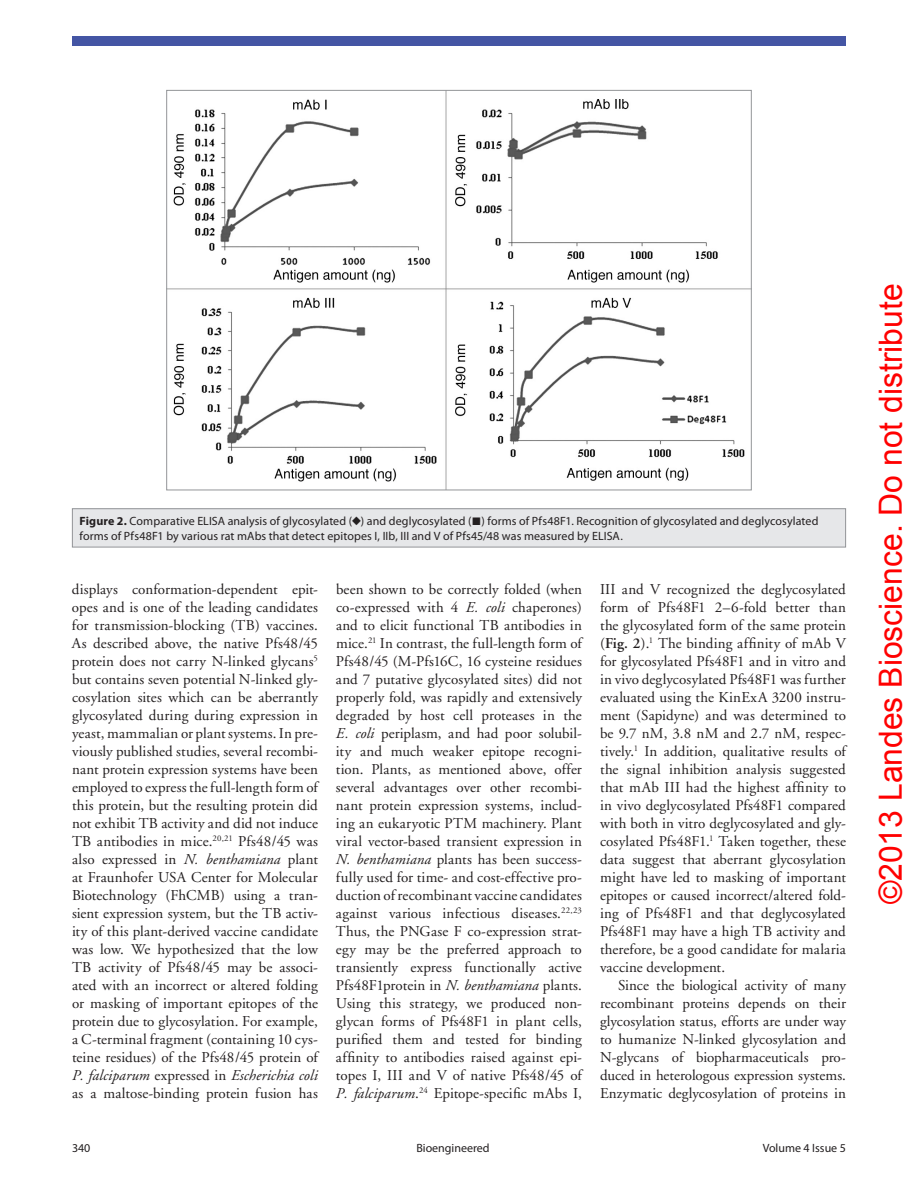
<style>
.page{position:relative;width:918px;height:1188px;background:#fff}
.page>*{position:absolute;margin:0;border:0;box-sizing:border-box;transform-origin:0 0}
.t1{font:31.95px "Arial";color:#f00}
.t2{font:15px/18px "Adobe Garamond";letter-spacing:.005em;color:#231f20;text-align:justify}
.t3{font:12px/15px "Myriad Pro";letter-spacing:.01em;color:#231f20}
.s1{font-weight:700}
.s2{font-style:italic}
.s3{font-weight:600}
</style>
<div class="page">
<div style="left:72px;top:36px;width:774px;height:10px;background:#4455a4"></div>
<div style="left:72px;top:509px;width:774px;height:38px;background:#e6e7e9"></div>
<div style="left:72px;top:508px;width:774px;height:39px;border:1px solid #939598"></div>
<img style="left:168px;top:92px;width:582px;height:396px">
<p class="t3" style="left:80px;top:513px;width:741px"><span class="s1">Figure 2.</span> Comparative ELISA analysis of glycosylated (◆) and deglycosylated (■) forms of Pfs48F1. Recognition of glycosylated and deglycosylated forms of Pfs48F1 by various rat mAbs that detect epitopes I, II b, III and V of Pfs45/48 was measured by ELISA.</p>
<p class="t2" style="left:72px;top:581px;width:248px">displays conformation-dependent epit&shy;opes and is one of the leading candidates for transmission-blocking (TB) vaccines.<br>As described above, the native Pfs48/45 protein does not carry N-linked glycans<sup>5 </sup>but contains seven potential N-linked gly&shy;cosylation sites which can be aberrantly glycosylated during during expression in yeast, mammalian or plant systems. In pre&shy;viously published studies, several recombi&shy;nant protein expression systems have been employed to express the full-length form of this protein, but the resulting protein did not exhibit TB activity and did not induce TB antibodies in mice.<sup>20,21</sup> Pfs48/45 was also expressed in <span class="s2">N. benthamiana</span> plant at Fraunhofer USA Center for Molecular Biotechnology (FhCMB) using a tran&shy;sient expression system, but the TB activ&shy;ity of this plant-derived vaccine candidate was low. We hypothesized that the low TB activity of Pfs48/45 may be associ&shy;ated with an incorrect or altered folding or masking of important epitopes of the protein due to glycosylation. For example, a C-terminal fragment (containing 10 cys&shy;teine residues) of the Pfs48/45 protein of <span class="s2">P. falciparum</span> expressed in <span class="s2">Escherichia coli </span>as a maltose-binding protein fusion has</p>
<p class="t2" style="left:336px;top:581px;width:248px">been shown to be correctly folded (when co-expressed with 4 <span class="s2">E. coli</span> chaperones) and to elicit functional TB antibodies in mice.<sup>21</sup> In contrast, the full-length form of Pfs48/45 (M-Pfs16C, 16 cysteine residues and 7 putative glycosylated sites) did not properly fold, was rapidly and extensively degraded by host cell proteases in the <span class="s2">E. coli</span> periplasm, and had poor solubil&shy;ity and much weaker epitope recogni&shy;tion. Plants, as mentioned above, offer several advantages over other recombi&shy;nant protein expression systems, includ&shy;ing an eukaryotic PTM machinery. Plant viral vector-based transient expression in <span class="s2">N. benthamiana</span> plants has been success&shy;fully used for time- and cost-effective pro&shy;duction of recombinant vaccine candidates against various infectious diseases.<sup>22,23<br></sup>Thus, the PNGase F co-expression strat&shy;egy may be the preferred approach to transiently express functionally active Pfs48F1protein in <span class="s2">N. benthamiana</span> plants.<br>Using this strategy, we produced non&shy;glycan forms of Pfs48F1 in plant cells, purified them and tested for binding affinity to antibodies raised against epi&shy;topes I, III and V of native Pfs48/45 of <span class="s2">P. falciparum</span>.<sup>24</sup> Epitope-specific mAbs I,</p>
<p class="t2" style="left:600px;top:581px;width:248px">III and V recognized the deglycosylated form of Pfs48F1 2–6-fold better than the glycosylated form of the same protein (<span class="s3">Fig. 2</span>).<sup>1</sup> The binding affinity of mAb V for glycosylated Pfs48F1 and in vitro and in vivo deglycosylated Pfs48F1 was further evaluated using the KinExA 3200 instru&shy;ment (Sapidyne) and was determined to be 9.7 nM, 3.8 nM and 2.7 nM, respec&shy;tively.<sup>1</sup> In addition, qualitative results of the signal inhibition analysis suggested that mAb III had the highest affinity to in vivo deglycosylated Pfs48F1 compared with both in vitro deglycosylated and gly&shy;cosylated Pfs48F1.<sup>1</sup> Taken together, these data suggest that aberrant glycosylation might have led to masking of important epitopes or caused incorrect/altered fold&shy;ing of Pfs48F1 and that deglycosylated Pfs48F1 may have a high TB activity and therefore, be a good candidate for malaria vaccine development.</p>
<p class="t2" style="left:600px;top:977px;width:247px;text-indent:18px">Since the biological activity of many recombinant proteins depends on their glycosylation status, efforts are under way to humanize N-linked glycosylation and N-glycans of biopharmaceuticals pro&shy;duced in heterologous expression systems.<br>Enzymatic deglycosylation of proteins in</p>
<p class="t3" style="left:72px;top:1141px;width:20px">340</p>
<p class="t3" style="left:416px;top:1141px;width:75px">Bioengineered</p>
<p class="t3" style="left:763px;top:1141px;width:85px">Volume 4 Issue 5</p>
<h1 class="t1" style="left:870px;top:904px;width:622px;rotate:-90deg">©2013 Landes Bioscience. Do not distribute</h1>
</div>
